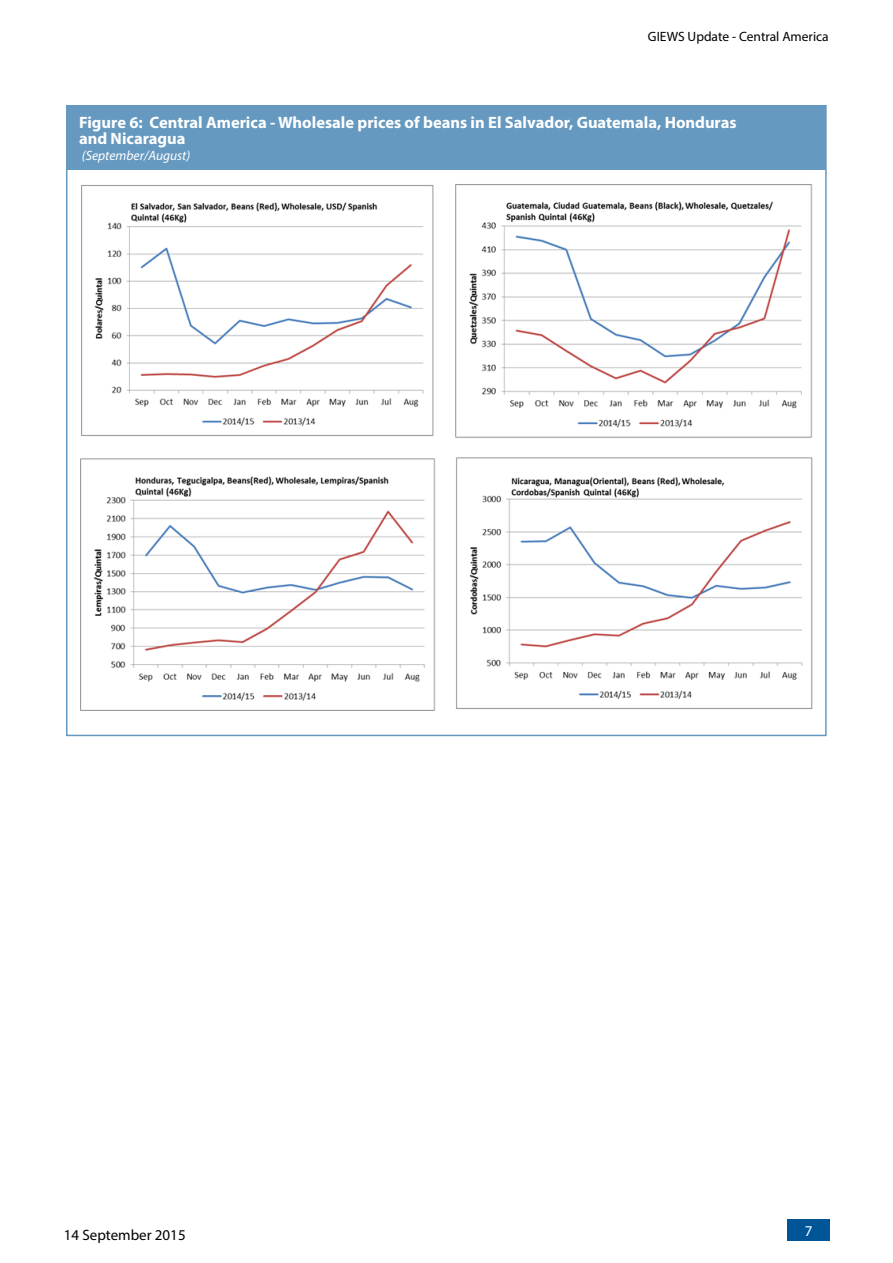
<style>
.page{position:relative;width:893px;height:1263px;background:#fff}
.page>*{position:absolute;margin:0;border:0;box-sizing:border-box;transform-origin:0 0}
.t1{font:700 16.5px/15.9px "Myriad Pro";color:#fff}
.t2{font:15px "Myriad Pro";color:#000}
.t3{font:15px "Myriad Pro";color:#fff}
.t4{font:13.5px "Myriad Pro";color:#000}
.t5{font:italic 13.5px "Myriad Pro";color:#fff}
</style>
<div class="page">
<div style="left:788px;top:1219px;width:42px;height:21px;background:#005596"></div>
<div style="left:66px;top:105px;width:760px;height:64px;background:#6699c0"></div>
<img style="left:81px;top:185px;width:353px;height:251px">
<img style="left:455px;top:184px;width:358px;height:254px">
<img style="left:80px;top:458px;width:356px;height:253px">
<img style="left:456px;top:457px;width:357px;height:252px">
<p class="t4" style="left:648px;top:28px;width:182px">GIEWS Update - Central America</p>
<p class="t1" style="left:79px;top:114px;width:659px">Figure 6: Central America - Wholesale prices of beans in El Salvador, Guatemala, Honduras and Nicaragua</p>
<p class="t5" style="left:82px;top:147px;width:110px">(September/August)</p>
<p class="t2" style="left:64px;top:1226px;width:123px">14 September 2015</p>
<p class="t3" style="left:805px;top:1222px;width:9px">7</p>
</div>
